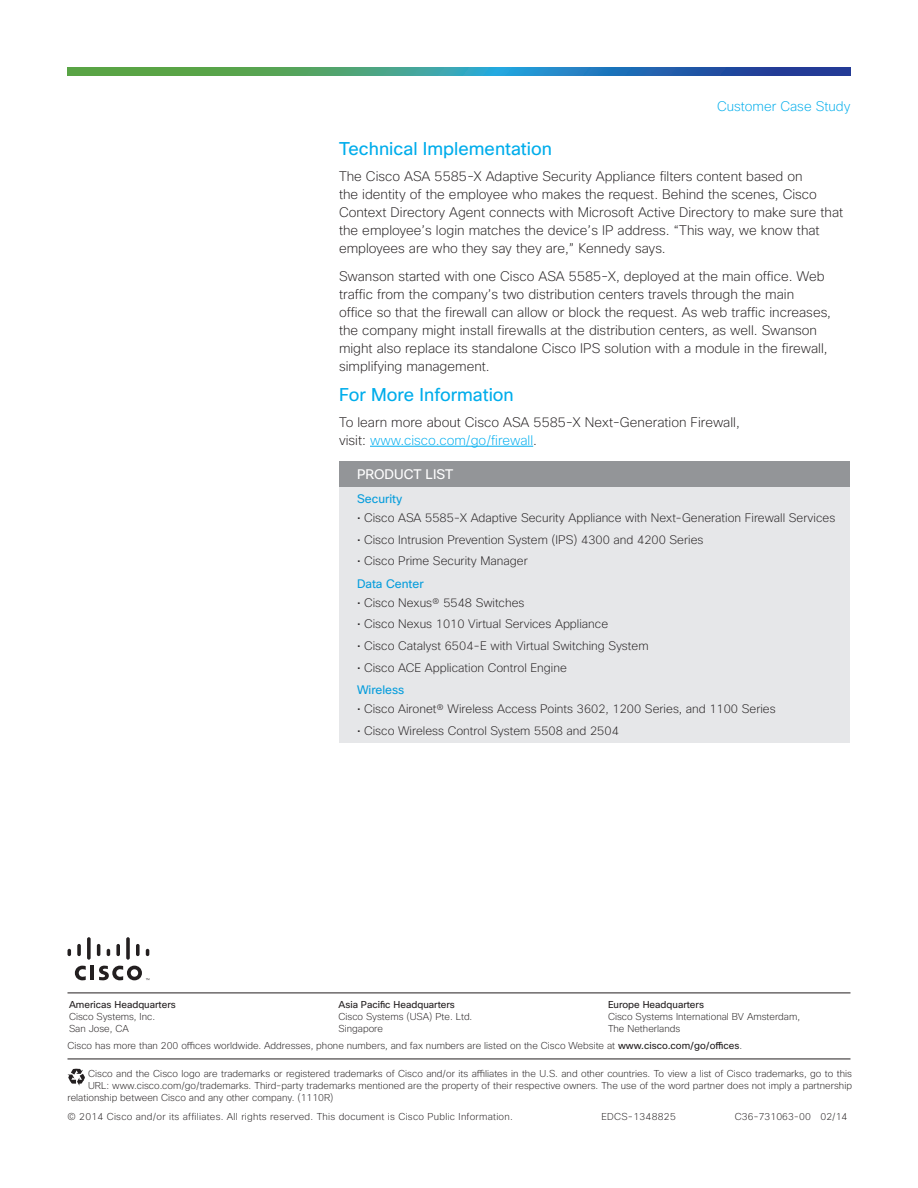
<style>
.page{position:relative;width:918px;height:1188px;background:#fff}
.page>*{position:absolute;margin:0;border:0;box-sizing:border-box;transform-origin:0 0}
.Subhead_1{font:18px "Cisco Sans";color:#00adeb}
.Body_1{font:200 13.5px/18px "Cisco Sans";color:#231f20}
.Page_head_2{font:200 13.5px "Cisco Sans";color:#00adeb}
.Table_Highlight_head{font:13.5px "Cisco Sans";color:#fff}
.t1{font:200 12px "Cisco Sans";color:#231f20}
.Table_A-B_head{font:12px "Cisco Sans";color:#069ddc}
.t2{font:200 9.75px/12px "Cisco Sans";color:#231f20}
.t3{font:200 9.75px "Cisco Sans";letter-spacing:.025em;color:#231f20}
.t4{font:9.75px "Cisco Sans";color:#231f20}
.s1{color:#00aeef}
.s2{font-weight:400}
</style>
<div class="page">
<hr style="left:370px;top:446px;width:163px;height:1px;background:#00aeef">
<div style="left:339px;top:461px;width:510px;height:26px;background:#939598"></div>
<div style="left:339px;top:487px;width:510px;height:255px;background:#e6e7e9"></div>
<svg style="left:68px;top:68px;width:782px;height:8px;background:#3a868a"></svg>
<hr style="left:68px;top:993px;width:782px;height:1px;background:#231f20">
<hr style="left:68px;top:1059px;width:782px;height:1px;background:#231f20">
<svg style="left:68px;top:1069px;width:17px;height:17px"></svg>
<hr style="left:91px;top:966px;width:3px;height:14px;background:#231f20">
<svg style="left:75px;top:966px;width:11px;height:14px"></svg>
<svg style="left:68px;top:949px;width:3px;height:7px"></svg>
<svg style="left:77px;top:944px;width:4px;height:12px"></svg>
<svg style="left:87px;top:937px;width:4px;height:23px"></svg>
<svg style="left:97px;top:944px;width:3px;height:12px"></svg>
<svg style="left:107px;top:949px;width:3px;height:7px"></svg>
<svg style="left:116px;top:944px;width:4px;height:12px"></svg>
<svg style="left:126px;top:937px;width:4px;height:23px"></svg>
<svg style="left:136px;top:944px;width:4px;height:12px"></svg>
<svg style="left:146px;top:949px;width:3px;height:7px"></svg>
<svg style="left:99px;top:966px;width:50px;height:14px"></svg>
<p class="Page_head_2" style="left:717px;top:98px;width:135px">Customer Case Study</p>
<p class="t4" style="left:69px;top:998px;width:108px">Americas Headquarters</p>
<p class="t2" style="left:69px;top:1010px;width:88px">Cisco Systems, Inc.<br>San Jose, CA</p>
<p class="Subhead_1" style="left:339px;top:137px;width:214px">Technical Implementation</p>
<p class="Body_1" style="left:339px;top:167px;width:506px">The Cisco ASA 5585-X Adaptive Security Appliance filters content based on<br>the identity of the employee who makes the request. Behind the scenes, Cisco Context Directory Agent connects with Microsoft Active Directory to make sure that the employee’s login matches the device’s IP address. “This way, we know that employees are who they say they are,” Kennedy says.</p>
<p class="Body_1" style="left:339px;top:267px;width:494px">Swanson started with one Cisco ASA 5585-X, deployed at the main office. Web traffic from the company’s two distribution centers travels through the main office so that the firewall can allow or block the request. As web traffic increases, the company might install firewalls at the distribution centers, as well. Swanson might also replace its standalone Cisco IPS solution with a module in the firewall, simplifying management.</p>
<p class="Subhead_1" style="left:339px;top:383px;width:176px">For More Information</p>
<p class="Body_1" style="left:339px;top:413px;width:402px">To learn more about Cisco ASA 5585-X Next-Generation Firewall, visit: <span class="s1">www.cisco.com/go/firewall</span>.</p>
<p class="Table_Highlight_head" style="left:357px;top:466px;width:98px">PRODUCT LIST</p>
<p class="Table_A-B_head" style="left:357px;top:491px;width:47px">Security</p>
<p class="t1" style="left:357px;top:510px;width:480px">• Cisco ASA 5585-X Adaptive Security Appliance with Next-Generation Firewall Services</p>
<p class="t1" style="left:357px;top:532px;width:348px">• Cisco Intrusion Prevention System (IPS) 4300 and 4200 Series</p>
<p class="t1" style="left:357px;top:554px;width:172px">• Cisco Prime Security Manager</p>
<p class="Table_A-B_head" style="left:357px;top:576px;width:68px">Data Center</p>
<p class="t1" style="left:357px;top:595px;width:169px">• Cisco Nexus® 5548 Switches</p>
<p class="t1" style="left:357px;top:617px;width:253px">• Cisco Nexus 1010 Virtual Services Appliance</p>
<p class="t1" style="left:357px;top:638px;width:293px">• Cisco Catalyst 6504-E with Virtual Switching System</p>
<p class="t1" style="left:357px;top:660px;width:211px">• Cisco ACE Application Control Engine</p>
<p class="Table_A-B_head" style="left:357px;top:682px;width:49px">Wireless</p>
<p class="t1" style="left:357px;top:701px;width:420px">• Cisco Aironet® Wireless Access Points 3602, 1200 Series, and 1100 Series</p>
<p class="t1" style="left:357px;top:723px;width:263px">• Cisco Wireless Control System 5508 and 2504</p>
<p class="t4" style="left:339px;top:998px;width:118px">Asia Pacific Headquarters</p>
<p class="t2" style="left:339px;top:1010px;width:135px">Cisco Systems (USA) Pte. Ltd.<br>Singapore</p>
<p class="t2" style="left:608px;top:998px;width:194px"><span class="s2">Europe Headquarters<br></span>Cisco Systems International BV Amsterdam,<br>The Netherlands</p>
<p class="t2" style="left:68px;top:1039px;width:676px">Cisco has more than 200 offices worldwide. Addresses, phone numbers, and fax numbers are listed on the Cisco Website at <span class="s2">www.cisco.com/go/offices</span>.</p>
<p class="t2" style="left:88px;top:1067px;width:765px">Cisco and the Cisco logo are trademarks or registered trademarks of Cisco and/or its affiliates in the U.S. and other countries. To view a list of Cisco trademarks, go to this</p>
<p class="t2" style="left:88px;top:1079px;width:765px">URL: www.cisco.com/go/trademarks. Third-party trademarks mentioned are the property of their respective owners. The use of the word partner does not imply a partnership</p>
<p class="t2" style="left:68px;top:1091px;width:268px">relationship between Cisco and any other company. (1110R)</p>
<p class="t3" style="left:68px;top:1110px;width:447px">© 2014 Cisco and/or its affiliates. All rights reserved. This document is Cisco Public Information.</p>
<p class="t3" style="left:601px;top:1110px;width:76px">EDCS-1348825</p>
<p class="t2" style="left:735px;top:1111px;width:114px">C36-731063-00 02/14</p>
</div>
